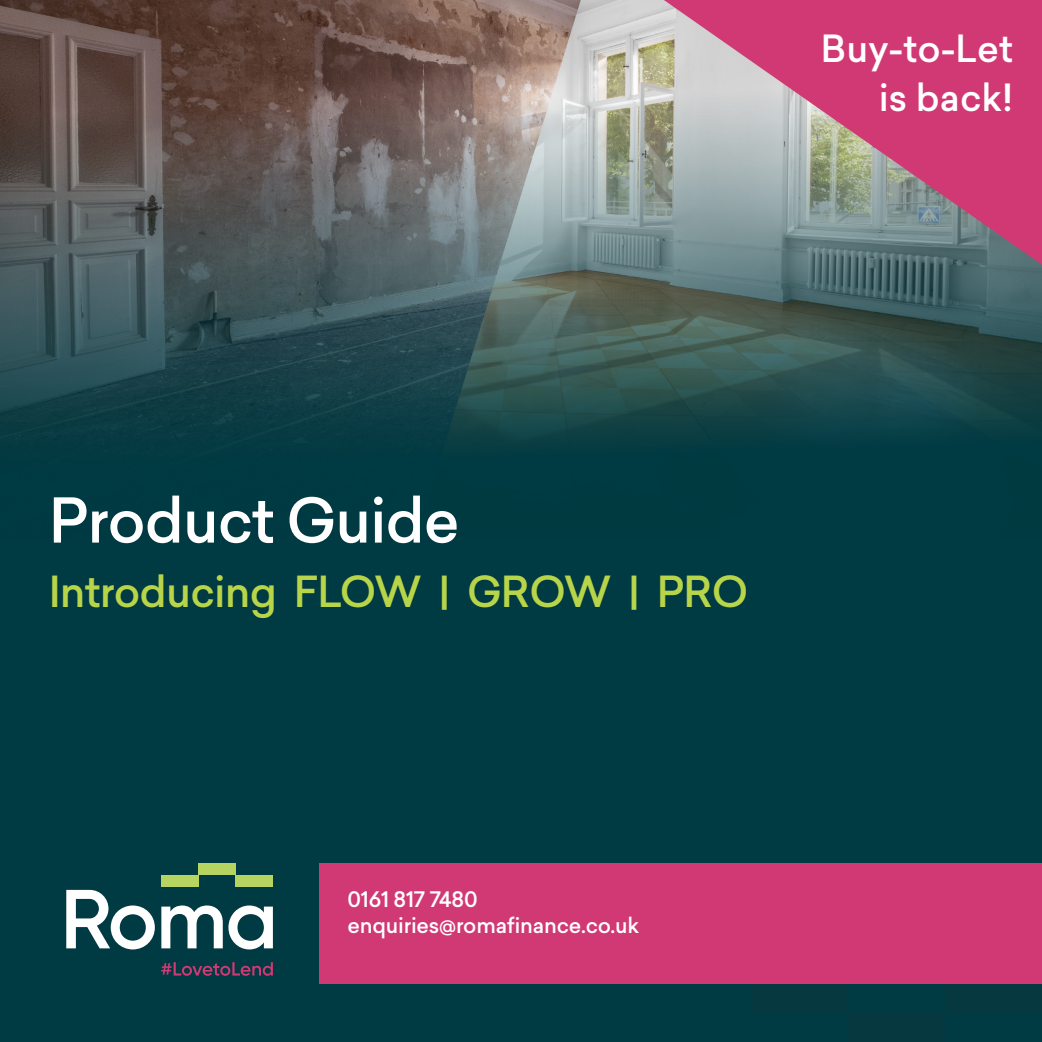
<style>
.page{position:relative;width:1042px;height:1042px;background:#fff}
.page>*{position:absolute;margin:0;border:0;box-sizing:border-box;transform-origin:0 0}
.t1{font:500 60.55px "Sailec";letter-spacing:-.02em;color:#fff}
.t2{font:500 42px "Sailec";letter-spacing:-.02em;color:#b8d54a}
.t3{font:500 36.75px "Sailec";color:#fff}
.t4{font:500 21px "Sailec";letter-spacing:-.01em;color:#fff}
</style>
<div class="page">
<div style="left:0;top:78px;width:1042px;height:964px;background:#003a42"></div>
<img style="left:0;top:0;width:1042px;height:443px">
<svg style="left:664px;top:0;width:378px;height:265px;background:#b5708c"></svg>
<div style="left:751px;top:983px;width:97px;height:29px;background:#05393f"></div>
<div style="left:945px;top:983px;width:97px;height:29px;background:#05393f"></div>
<div style="left:848px;top:1012px;width:97px;height:30px;background:#05393f"></div>
<div style="left:236px;top:875px;width:37px;height:12px;background:#b5d560"></div>
<div style="left:161px;top:875px;width:37px;height:12px;background:#b5d560"></div>
<div style="left:198px;top:863px;width:38px;height:12px;background:#b5d560"></div>
<svg style="left:66px;top:890px;width:89px;height:59px"></svg>
<svg style="left:161px;top:905px;width:112px;height:44px"></svg>
<svg style="left:161px;top:962px;width:112px;height:14px"></svg>
<div style="left:320px;top:863px;width:722px;height:120px;background:#d13974"></div>
<p class="t3" style="left:821px;top:23px;width:193px">Buy-to-Let</p>
<p class="t3" style="left:879px;top:72px;width:136px">is back!</p>
<p class="t1" style="left:49px;top:478px;width:412px">Product Guide</p>
<p class="t2" style="left:49px;top:562px;width:701px">Introducing FLOW | GROW | PRO</p>
<p class="t4" style="left:347px;top:884px;width:132px">0161 817 7480</p>
<p class="t4" style="left:347px;top:910px;width:293px">enquiries@romafinance.co.uk</p>
</div>
